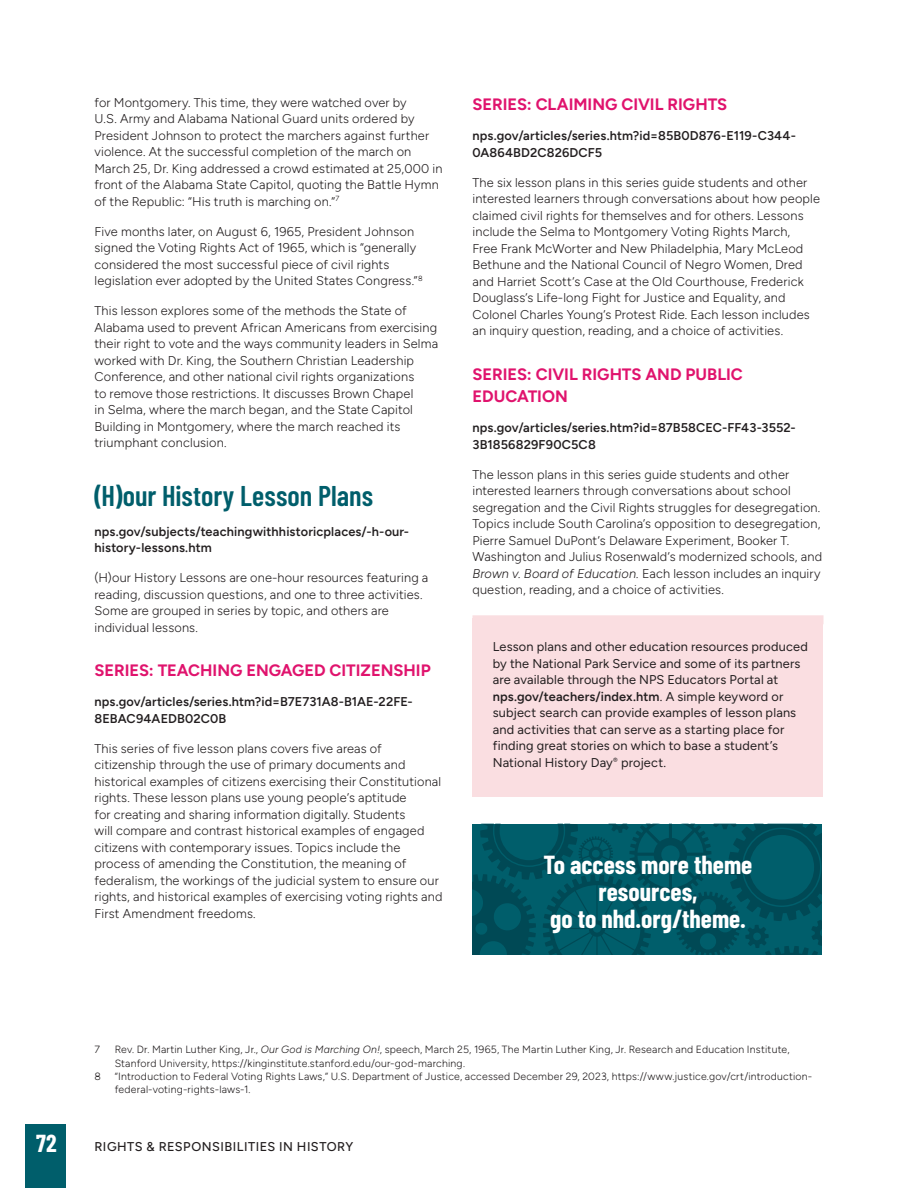
<style>
.page{position:relative;width:918px;height:1188px;background:#fff}
.page>*{position:absolute;margin:0;border:0;box-sizing:border-box;transform-origin:0 0}
.t1{font:600 28.5px "Barlow Condensed";color:#005e6b}
.t2{font:700 25.5px/27px "Barlow Condensed";color:#fff;text-align:center}
.t3{font:700 24px "Barlow Condensed";color:#fff}
.t4{font:700 16.5px/22.5px "Figtree";color:#e0136d}
.t5{font:300 12.75px/16.5px "Figtree";letter-spacing:.015em;color:#231f20}
.t6{font:12.75px/16.5px "Figtree";letter-spacing:.015em;color:#231f20}
.t7{font:600 12.75px/16.5px "Figtree";letter-spacing:.01em;color:#231f20}
.t8{font:500 12.75px "Figtree";letter-spacing:.04em;color:#231f20}
.t9{font:300 10.5px/13.5px "Figtree";letter-spacing:.02em;color:#231f20}
.s1{font-style:italic}
.s2{font-weight:600}
</style>
<div class="page">
<div style="left:25px;top:1124px;width:41px;height:64px;background:#005e6b"></div>
<div style="left:472px;top:619px;width:352px;height:178px;background:#fadee1"></div>
<div style="left:472px;top:615px;width:352px;height:9px;background:#fadee1"></div>
<svg style="left:472px;top:824px;width:350px;height:131px;background:#005663"></svg>
<p class="t5" style="left:94px;top:94px;width:350px">for Montgomery. This time, they were watched over by<br>U.S. Army and Alabama National Guard units ordered by President Johnson to protect the marchers against further violence. At the successful completion of the march on March 25, Dr. King addressed a crowd estimated at 25,000 in front of the Alabama State Capitol, quoting the Battle Hymn of the Republic: “His truth is marching on.”<sup>7</sup></p>
<p class="t5" style="left:95px;top:223px;width:330px">Five months later, on August 6, 1965, President Johnson signed the Voting Rights Act of 1965, which is “generally considered the most successful piece of civil rights legislation ever adopted by the United States Congress.”<sup>8</sup></p>
<p class="t5" style="left:94px;top:302px;width:345px">This lesson explores some of the methods the State of Alabama used to prevent African Americans from exercising their right to vote and the ways community leaders in Selma worked with Dr. King, the Southern Christian Leadership Conference, and other national civil rights organizations<br>to remove those restrictions. It discusses Brown Chapel<br>in Selma, where the march began, and the State Capitol Building in Montgomery, where the march reached its triumphant conclusion.</p>
<h1 class="t1" style="left:94px;top:475px;width:280px">(H)our History Lesson Plans</h1>
<p class="t7" style="left:94px;top:523px;width:316px">nps.gov/subjects/teachingwithhistoricplaces/-h-our&shy;history-lessons.htm</p>
<p class="t5" style="left:94px;top:569px;width:335px">(H)our History Lessons are one-hour resources featuring a reading, discussion questions, and one to three activities.<br>Some are grouped in series by topic, and others are individual lessons.</p>
<p class="t4" style="left:94px;top:659px;width:338px">SERIES: TEACHING ENGAGED CITIZENSHIP</p>
<p class="t7" style="left:94px;top:693px;width:320px">nps.gov/articles/series.htm?id=B7E731A8-B1AE-22FE-<br>8EBAC94AEDB02C0B</p>
<p class="t5" style="left:94px;top:740px;width:350px">This series of five lesson plans covers five areas of citizenship through the use of primary documents and historical examples of citizens exercising their Constitutional rights. These lesson plans use young people’s aptitude<br>for creating and sharing information digitally. Students<br>will compare and contrast historical examples of engaged citizens with contemporary issues. Topics include the process of amending the Constitution, the meaning of federalism, the workings of the judicial system to ensure our rights, and historical examples of exercising voting rights and First Amendment freedoms.</p>
<p class="t4" style="left:472px;top:93px;width:256px">SERIES: CLAIMING CIVIL RIGHTS</p>
<p class="t7" style="left:472px;top:127px;width:325px">nps.gov/articles/series.htm?id=85B0D876-E119-C344-<br>0A864BD2C826DCF5</p>
<p class="t5" style="left:472px;top:174px;width:349px">The six lesson plans in this series guide students and other interested learners through conversations about how people claimed civil rights for themselves and for others. Lessons include the Selma to Montgomery Voting Rights March,<br>Free Frank McWorter and New Philadelphia, Mary McLeod Bethune and the National Council of Negro Women, Dred and Harriet Scott’s Case at the Old Courthouse, Frederick Douglass’s Life-long Fight for Justice and Equality, and Colonel Charles Young’s Protest Ride. Each lesson includes an inquiry question, reading, and a choice of activities.</p>
<p class="t4" style="left:472px;top:363px;width:272px">SERIES: CIVIL RIGHTS AND PUBLIC<br>EDUCATION</p>
<p class="t7" style="left:472px;top:419px;width:325px">nps.gov/articles/series.htm?id=87B58CEC-FF43-3552-<br>3B1856829F90C5C8</p>
<p class="t5" style="left:472px;top:466px;width:351px">The lesson plans in this series guide students and other interested learners through conversations about school segregation and the Civil Rights struggles for desegregation.<br>Topics include South Carolina’s opposition to desegregation, Pierre Samuel DuPont’s Delaware Experiment, Booker T.<br>Washington and Julius Rosenwald’s modernized schools, and <span class="s1">Brown v. Board of Education.</span> Each lesson includes an inquiry question, reading, and a choice of activities.</p>
<p class="t6" style="left:493px;top:639px;width:317px">Lesson plans and other education resources produced by the National Park Service and some of its partners are available through the NPS Educators Portal at <span class="s2">nps.gov/teachers/index.htm</span>. A simple keyword or subject search can provide examples of lesson plans and activities that can serve as a starting place for finding great stories on which to base a student’s National History Day<sup>®</sup> project.</p>
<h2 class="t2" style="left:544px;top:850px;width:210px">To access more theme resources,<br>go to nhd.org/theme.</h2>
<p class="t9" style="left:94px;top:1043px;width:7px">7</p>
<p class="t9" style="left:115px;top:1043px;width:676px">Rev. Dr. Martin Luther King, Jr., <span class="s1">Our God is Marching On!</span>, speech, March 25, 1965, The Martin Luther King, Jr. Research and Education Institute,<br>Stanford University, https://kinginstitute.stanford.edu/our-god-marching.</p>
<p class="t9" style="left:95px;top:1070px;width:8px">8</p>
<p class="t9" style="left:115px;top:1070px;width:699px">“Introduction to Federal Voting Rights Laws,” U.S. Department of Justice, accessed December 29, 2023, https://www.justice.gov/crt/introduction&shy;federal-voting-rights-laws-1.</p>
<h3 class="t3" style="left:36px;top:1126px;width:22px">72</h3>
<p class="t8" style="left:94px;top:1139px;width:260px">RIGHTS &amp; RESPONSIBILITIES IN HISTORY</p>
</div>
